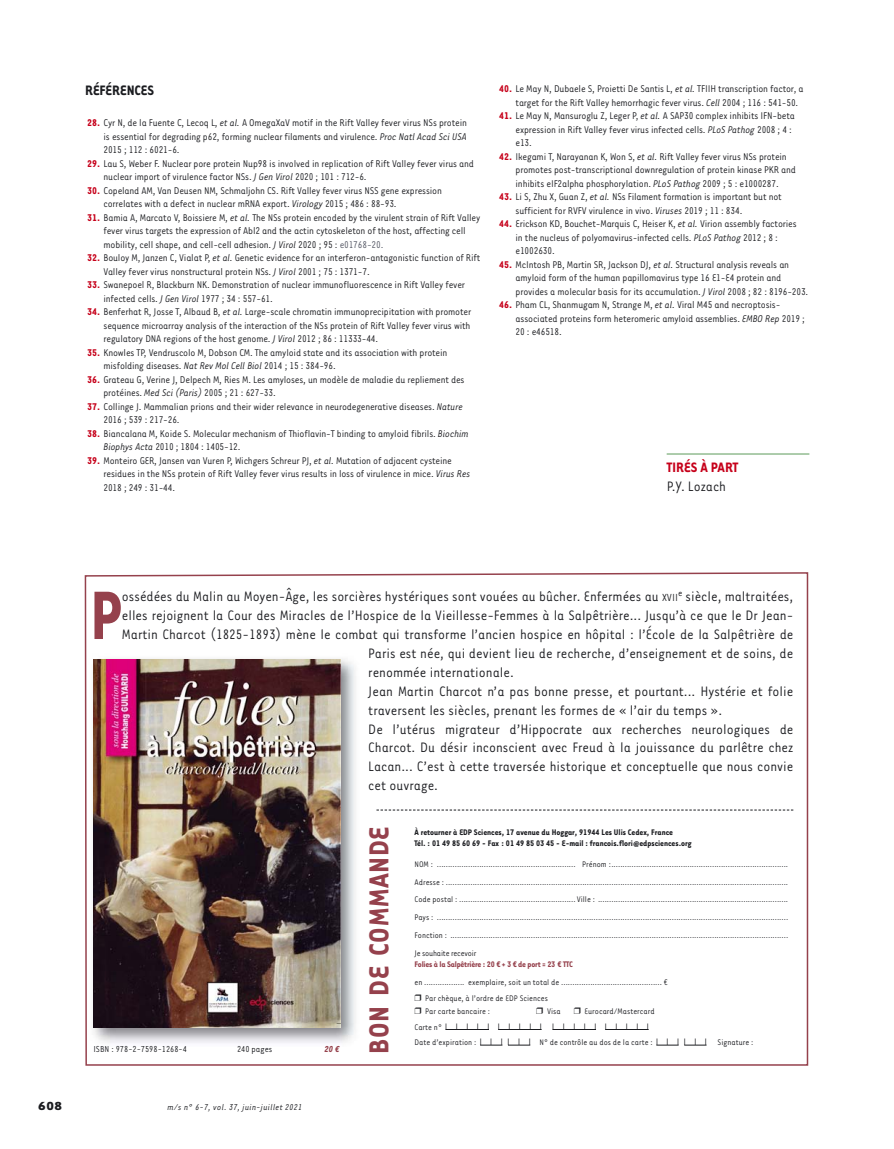
<style>
.page{position:relative;width:894px;height:1149px;background:#fff}
.page>*{position:absolute;margin:0;border:0;box-sizing:border-box;transform-origin:0 0}
.t1{font:700 78.75px "Tarzana Narrow";color:#95414c;scale:.9 1}
.t2{font:700 31.5px "Tarzana Narrow";letter-spacing:.025em;color:#95414c}
.t3{font:15.75px "Tarzana Narrow";color:#1b1c20}
.t4{font:700 15.75px "Tarzana Narrow";color:#1b1c20}
.t5{font:700 15.75px "Tarzana Narrow";color:#c6001a}
.t6{font:700 13.5px "Tarzana Wide";color:#1b1c20}
.t7{font:11.25px/13.5px "Tarzana Narrow";letter-spacing:-.015em;color:#1b1c20}
.t8{font:10.05px "Tarzana Narrow";color:#1b1c20}
.t9{font:italic 700 10.05px "Tarzana Narrow";color:#95414c}
.t10{font:italic 9.75px "Tarzana Narrow";letter-spacing:.025em;color:#1b1c20}
.t11{font:9.3px/17.9px "Tarzana Narrow";color:#1b1c20}
.t12{font:700 9.3px/10.9px "Tarzana Narrow";color:#1b1c20}
.t13{font:700 9.3px "Tarzana Narrow";letter-spacing:-.02em;color:#95414c}
.s1{font-weight:700;color:#c6001a}
.s2{font-style:italic}
.s3{color:#535663}
.s4{font-size:11.85px}
</style>
<div class="page">
<hr style="left:666px;top:453px;width:143px;height:1px;background:#92bc91">
<svg style="left:84px;top:572px;width:724px;height:494px"></svg>
<svg style="left:480px;top:1038px;width:50px;height:7px"></svg>
<svg style="left:656px;top:1038px;width:22px;height:7px"></svg>
<svg style="left:684px;top:1038px;width:22px;height:7px"></svg>
<h3 class="t4" style="left:85px;top:83px;width:70px">RÉFÉRENCES</h3>
<p class="t7" style="left:103px;top:117px;width:365px;text-align:justify;text-indent:-16px"><span class="s1">28.</span> Cyr N, de la Fuente C, Lecoq L, <span class="s2">et al.</span> A OmegaXaV motif in the Rift Valley fever virus NSs protein is essential for degrading p62, forming nuclear filaments and virulence. <span class="s2">Proc Natl Acad Sci USA </span>2015 ; 112 : 6021-6.</p>
<p class="t7" style="left:103px;top:157px;width:372px;text-indent:-16px"><span class="s1">29.</span> Lau S, Weber F. Nuclear pore protein Nup98 is involved in replication of Rift Valley fever virus and nuclear import of virulence factor NSs. <span class="s2">J Gen Virol</span> 2020 ; 101 : 712-6.</p>
<p class="t7" style="left:103px;top:184px;width:340px;text-indent:-16px"><span class="s1">30.</span> Copeland AM, Van Deusen NM, Schmaljohn CS. Rift Valley fever virus NSS gene expression correlates with a defect in nuclear mRNA export. <span class="s2">Virology</span> 2015 ; 486 : 88-93.</p>
<p class="t7" style="left:103px;top:211px;width:378px;text-indent:-16px"><span class="s1">31.</span> Bamia A, Marcato V, Boissiere M, <span class="s2">et al.</span> The NSs protein encoded by the virulent strain of Rift Valley fever virus targets the expression of Abl2 and the actin cytoskeleton of the host, affecting cell mobility, cell shape, and cell-cell adhesion. <span class="s2">J Virol</span> 2020 ; 95 : <span class="s3">e01768-20.</span></p>
<p class="t7" style="left:103px;top:252px;width:378px;text-indent:-16px"><span class="s1">32.</span> Bouloy M, Janzen C, Vialat P, <span class="s2">et al.</span> Genetic evidence for an interferon-antagonistic function of Rift<br>Valley fever virus nonstructural protein NSs. <span class="s2">J Virol</span> 2001 ; 75 : 1371-7.</p>
<p class="t7" style="left:103px;top:279px;width:363px;text-indent:-16px"><span class="s1">33.</span> Swanepoel R, Blackburn NK. Demonstration of nuclear immunofluorescence in Rift Valley fever infected cells. <span class="s2">J Gen Virol</span> 1977 ; 34 : 557-61.</p>
<p class="t7" style="left:103px;top:306px;width:369px;text-align:justify;text-indent:-16px"><span class="s1">34.</span> Benferhat R, Josse T, Albaud B, <span class="s2">et al.</span> Large-scale chromatin immunoprecipitation with promoter sequence microarray analysis of the interaction of the NSs protein of Rift Valley fever virus with regulatory DNA regions of the host genome. <span class="s2">J Virol</span> 2012 ; 86 : 11333-44.</p>
<p class="t7" style="left:103px;top:346px;width:345px;text-indent:-16px"><span class="s1">35.</span> Knowles TP, Vendruscolo M, Dobson CM. The amyloid state and its association with protein misfolding diseases. <span class="s2">Nat Rev Mol Cell Biol</span> 2014 ; 15 : 384-96.</p>
<p class="t7" style="left:103px;top:373px;width:362px;text-indent:-16px"><span class="s1">36.</span> Grateau G, Verine J, Delpech M, Ries M. Les amyloses, un modèle de maladie du repliement des protéines. <span class="s2">Med Sci (Paris)</span> 2005 ; 21 : 627-33.</p>
<p class="t7" style="left:103px;top:400px;width:361px;text-indent:-16px"><span class="s1">37.</span> Collinge J. Mammalian prions and their wider relevance in neurodegenerative diseases. <span class="s2">Nature<br></span>2016 ; 539 : 217-26.</p>
<p class="t7" style="left:103px;top:427px;width:367px;text-indent:-16px"><span class="s1">38.</span> Biancalana M, Koide S. Molecular mechanism of Thioflavin-T binding to amyloid fibrils. <span class="s2">Biochim<br>Biophys Acta</span> 2010 ; 1804 : 1405-12.</p>
<p class="t7" style="left:103px;top:454px;width:368px;text-indent:-16px"><span class="s1">39.</span> Monteiro GER, Jansen van Vuren P, Wichgers Schreur PJ, <span class="s2">et al.</span> Mutation of adjacent cysteine residues in the NSs protein of Rift Valley fever virus results in loss of virulence in mice. <span class="s2">Virus Res<br></span>2018 ; 249 : 31-44.</p>
<h3 class="t5" style="left:666px;top:460px;width:73px">TIRÉS À PART</h3>
<p class="t7" style="left:515px;top:83px;width:289px;text-indent:-16px"><span class="s1">40.</span> Le May N, Dubaele S, Proietti De Santis L, <span class="s2">et al.</span> TFIIH transcription factor, a target for the Rift Valley hemorrhagic fever virus. <span class="s2">Cell</span> 2004 ; 116 : 541-50.</p>
<p class="t7" style="left:515px;top:110px;width:281px;text-indent:-16px"><span class="s1">41.</span> Le May N, Mansuroglu Z, Leger P, <span class="s2">et al.</span> A SAP30 complex inhibits IFN-beta expression in Rift Valley fever virus infected cells. <span class="s2">PLoS Pathog</span> 2008 ; 4 : e13.</p>
<p class="t7" style="left:515px;top:150px;width:282px;text-indent:-16px"><span class="s1">42.</span> Ikegami T, Narayanan K, Won S, <span class="s2">et al.</span> Rift Valley fever virus NSs protein promotes post-transcriptional downregulation of protein kinase PKR and inhibits eIF2alpha phosphorylation. <span class="s2">PLoS Pathog</span> 2009 ; 5 : e1000287.</p>
<p class="t7" style="left:515px;top:191px;width:268px;text-indent:-16px"><span class="s1">43.</span> Li S, Zhu X, Guan Z, <span class="s2">et al.</span> NSs Filament formation is important but not sufficient for RVFV virulence in vivo. <span class="s2">Viruses</span> 2019 ; 11 : 834.</p>
<p class="t7" style="left:515px;top:218px;width:282px;text-indent:-16px"><span class="s1">44.</span> Erickson KD, Bouchet-Marquis C, Heiser K, <span class="s2">et al.</span> Virion assembly factories in the nucleus of polyomavirus-infected cells. <span class="s2">PLoS Pathog</span> 2012 ; 8 : e1002630.</p>
<p class="t7" style="left:515px;top:258px;width:294px;text-indent:-16px"><span class="s1">45.</span> McIntosh PB, Martin SR, Jackson DJ, <span class="s2">et al.</span> Structural analysis reveals an amyloid form of the human papillomavirus type 16 E1-E4 protein and provides a molecular basis for its accumulation. <span class="s2">J Virol</span> 2008 ; 82 : 8196-203.</p>
<p class="t7" style="left:515px;top:299px;width:291px;text-indent:-16px"><span class="s1">46.</span> Pham CL, Shanmugam N, Strange M, <span class="s2">et al.</span> Viral M45 and necroptosis&shy;associated proteins form heteromeric amyloid assemblies. <span class="s2">EMBO Rep</span> 2019 ;<br>20 : e46518.</p>
<h3 class="t3" style="left:666px;top:479px;width:61px">P.Y. Lozach</h3>
<h1 class="t1" style="left:90px;top:583px;width:37px">P</h1>
<h3 class="t3" style="left:122px;top:590px;width:672px">ossédées du Malin au Moyen-Âge, les sorcières hystériques sont vouées au bûcher. Enfermées au <span class="s4">XVII</span><sup>e</sup> siècle, maltraitées,</h3>
<h3 class="t3" style="left:122px;top:608px;width:672px">elles rejoignent la Cour des Miracles de l’Hospice de la Vieillesse-Femmes à la Salpêtrière... Jusqu’à ce que le Dr Jean-</h3>
<h3 class="t3" style="left:122px;top:627px;width:672px">Martin Charcot (1825-1893) mène le combat qui transforme l’ancien hospice en hôpital : l’École de la Salpêtrière de</h3>
<h3 class="t3" style="left:368px;top:646px;width:426px">Paris est née, qui devient lieu de recherche, d’enseignement et de soins, de</h3>
<h3 class="t3" style="left:368px;top:665px;width:147px">renommée internationale.</h3>
<h3 class="t3" style="left:368px;top:684px;width:426px">Jean Martin Charcot n’a pas bonne presse, et pourtant... Hystérie et folie</h3>
<h3 class="t3" style="left:368px;top:703px;width:355px">traversent les siècles, prenant les formes de « l’air du temps ».</h3>
<h3 class="t3" style="left:368px;top:722px;width:426px">De l’utérus migrateur d’Hippocrate aux recherches neurologiques de</h3>
<h3 class="t3" style="left:368px;top:741px;width:426px">Charcot. Du désir inconscient avec Freud à la jouissance du parlêtre chez</h3>
<h3 class="t3" style="left:368px;top:760px;width:426px">Lacan... C’est à cette traversée historique et conceptuelle que nous convie</h3>
<h3 class="t3" style="left:368px;top:779px;width:71px">cet ouvrage.</h3>
<p class="t8" style="left:93px;top:1044px;width:95px">ISBN : 978-2-7598-1268-4</p>
<p class="t8" style="left:237px;top:1044px;width:37px">240 pages</p>
<p class="t9" style="left:324px;top:1044px;width:17px">20 €</p>
<p class="t6" style="left:38px;top:1100px;width:26px">608</p>
<p class="t10" style="left:167px;top:1102px;width:136px">m/s n° 6-7, vol. 37, juin-juillet 2021</p>
<h2 class="t2" style="left:366px;top:1053px;width:229px;rotate:-90deg">BON DE COMMANDE</h2>
<p class="t12" style="left:414px;top:827px;width:278px">À retourner à EDP Sciences, 17 avenue du Hoggar, 91944 Les Ulis Cedex, France<br>Tél. : 01 49 85 60 69 - Fax : 01 49 85 03 45 - E-mail : francois.flori@edpsciences.org</p>
<p class="t11" style="left:414px;top:855px;width:375px">NOM : .............................................................. Prénom : ...............................................................................</p>
<p class="t11" style="left:414px;top:891px;width:375px;text-align:justify">Code postal : .................................................... Ville : .....................................................................................<br>Pays : .............................................................................................................................................................<br>Fonction : .......................................................................................................................................................<br>Je souhaite recevoir</p>
<p class="t13" style="left:414px;top:960px;width:160px">Folies à la Salpêtrière : 20 € + 3 € de port = 23 € TTC</p>
<p class="t11" style="left:414px;top:974px;width:254px;line-height:15.6px">en .................. exemplaire, soit un total de ............................................. € ❒ Par chèque, à l’ordre de EDP Sciences</p>
<p class="t11" style="left:414px;top:1002px;width:77px">❒ Par carte bancaire :</p>
<p class="t11" style="left:536px;top:1002px;width:26px">❒ Visa</p>
<p class="t11" style="left:573px;top:1002px;width:82px">❒ Eurocard/Mastercard</p>
<p class="t11" style="left:414px;top:1019px;width:63px;line-height:15.6px">Carte n°<br>Date d’expiration :</p>
<p class="t11" style="left:539px;top:1034px;width:115px">N° de contrôle au dos de la carte :</p>
<p class="t11" style="left:717px;top:1034px;width:37px">Signature :</p>
</div>
